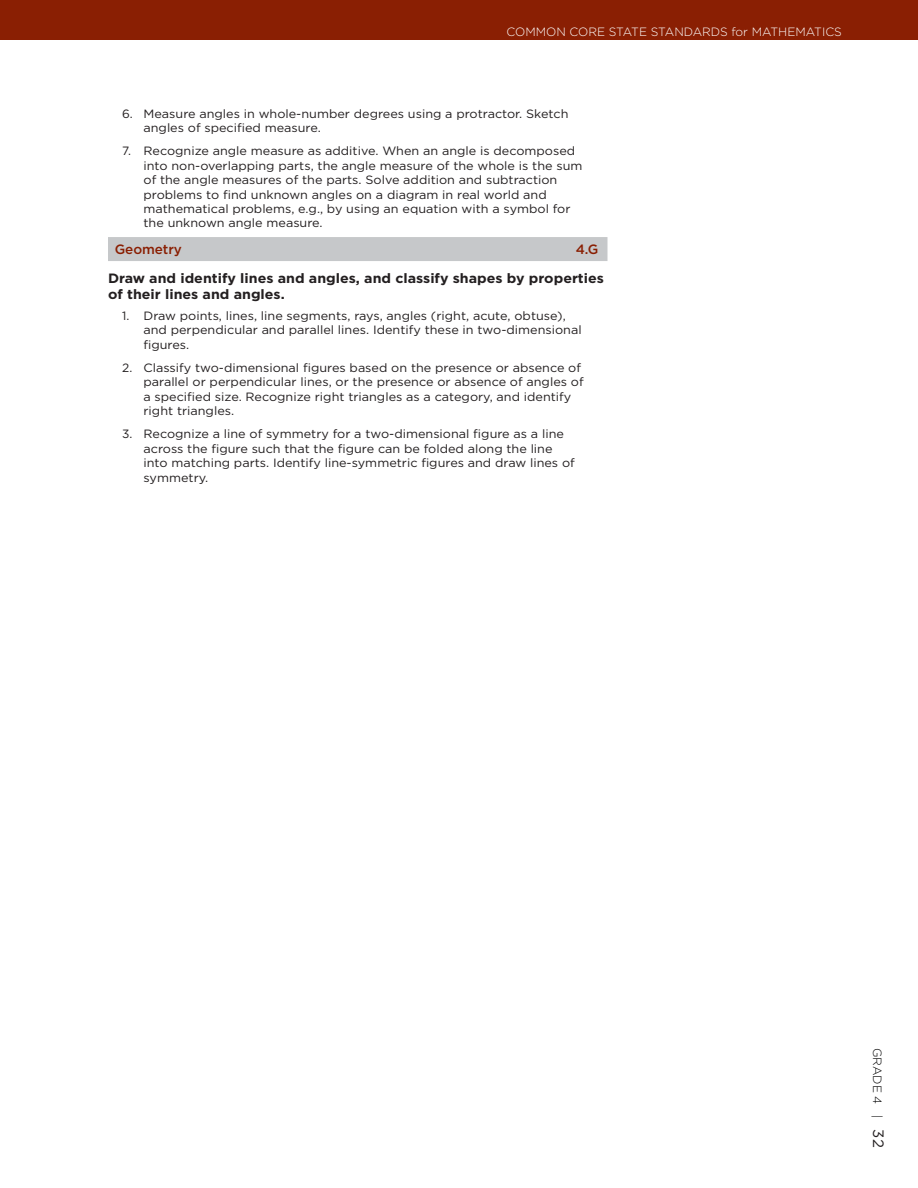
<style>
.page{position:relative;width:918px;height:1188px;background:#fff}
.page>*{position:absolute;margin:0;border:0;box-sizing:border-box;transform-origin:0 0}
.t1{font:700 13.5px/16.2px "Gotham";color:#231f20;scale:1.05 1}
.t2{font:500 13.5px "Gotham";letter-spacing:-.005em;color:#8a1f03}
.t3{font:12px/14.4px "Gotham";color:#231f20}
.t4{font:300 12px "Gotham";color:#fff}
.t5{font:300 12px "Gotham";color:#000}
.s1{font-weight:400;font-size:15px;color:#231f20}
</style>
<div class="page">
<div style="left:0;top:0;width:918px;height:40px;background:#8a1f03"></div>
<div style="left:108px;top:237px;width:500px;height:24px;background:#c6c8ca"></div>
<p class="t4" style="left:507px;top:28px;width:337px">COMMON CORE STATE STANDARDS for MATHEMATICS</p>
<p class="t3" style="left:144px;top:107px;width:426px;text-indent:-21px">6. Measure angles in whole-number degrees using a protractor. Sketch angles of specified measure.</p>
<p class="t3" style="left:144px;top:145px;width:441px;text-indent:-21px">7. Recognize angle measure as additive. When an angle is decomposed into non-overlapping parts, the angle measure of the whole is the sum of the angle measures of the parts. Solve addition and subtraction problems to find unknown angles on a diagram in real world and mathematical problems, e.g., by using an equation with a symbol for the unknown angle measure.</p>
<p class="t2" style="left:115px;top:244px;width:69px">Geometry</p>
<p class="t2" style="left:576px;top:244px;width:24px">4.G</p>
<p class="t1" style="left:108px;top:271px;width:474px">Draw and identify lines and angles, and classify shapes by properties of their lines and angles.</p>
<p class="t3" style="left:144px;top:309px;width:440px;text-indent:-21px">1. Draw points, lines, line segments, rays, angles (right, acute, obtuse), and perpendicular and parallel lines. Identify these in two-dimensional figures.</p>
<p class="t3" style="left:144px;top:361px;width:442px;text-indent:-21px">2. Classify two-dimensional figures based on the presence or absence of parallel or perpendicular lines, or the presence or absence of angles of a specified size. Recognize right triangles as a category, and identify right triangles.</p>
<p class="t3" style="left:144px;top:428px;width:433px;text-indent:-21px">3. Recognize a line of symmetry for a two-dimensional figure as a line across the figure such that the figure can be folded along the line into matching parts. Identify line-symmetric figures and draw lines of symmetry.</p>
<p class="t5" style="left:882px;top:1048px;width:101px;rotate:90deg">GRADE 4 | <span class="s1">32</span></p>
</div>
